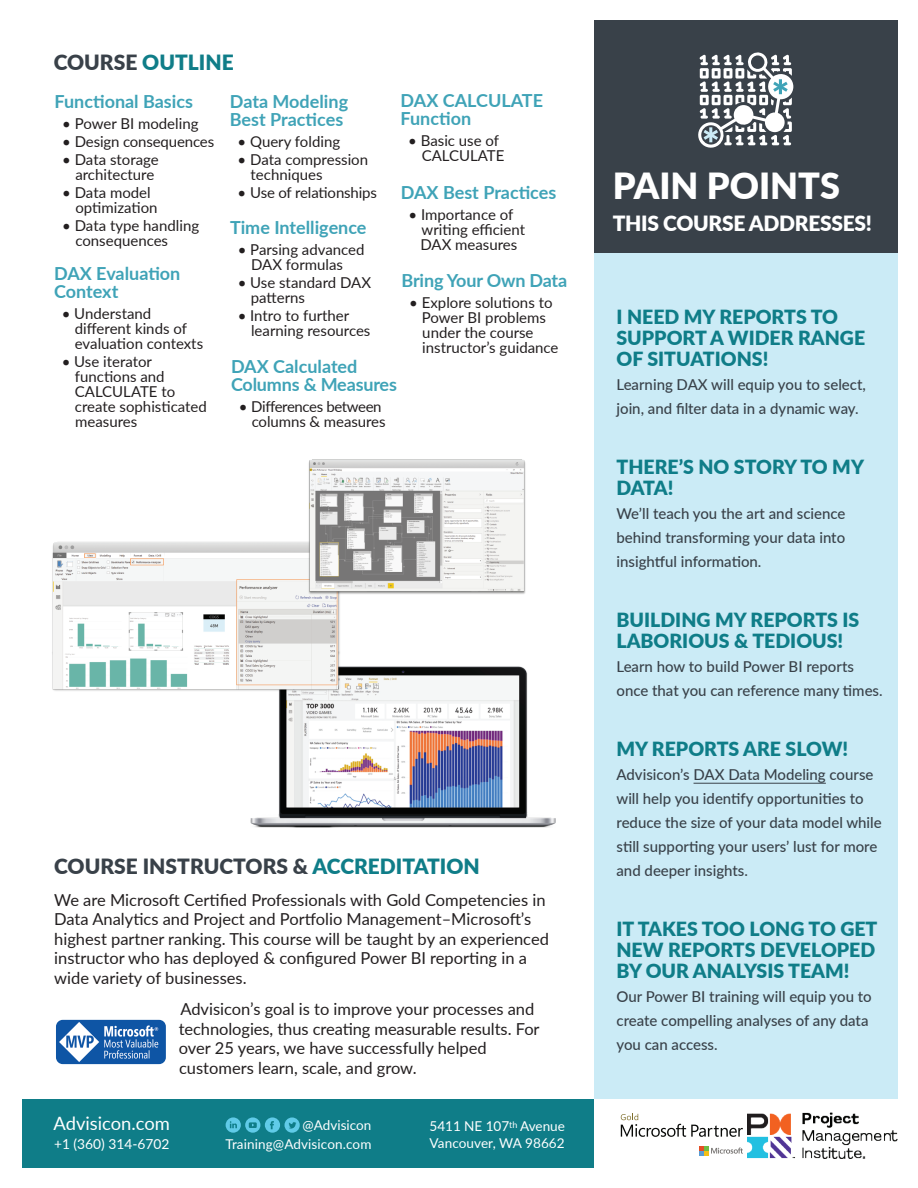
<style>
.page{position:relative;width:918px;height:1188px;background:#fff}
.page>*{position:absolute;margin:0;border:0;box-sizing:border-box;transform-origin:0 0}
.t1{font:900 36px "Lato";color:#fff}
.t2{font:900 21px "Lato";color:#394149}
.t3{font:900 21px "Lato";letter-spacing:-.015em;color:#fff}
.t4{font:900 21px "Lato";color:#0f7d88}
.t5{font:900 19.5px/21px "Lato";color:#0f7d88}
.t6{font:18.3px "Lato";color:#fff}
.t7{font:700 18px/18px "Lato";color:#3fa3b7}
.t8{font:16.5px/19.5px "Lato";color:#231f20}
.t9{font:15px/15px "Lato";color:#231f20}
.t10{font:500 15px/24px "Lato";color:#394149}
.t11{font:15px/15px "Lato";letter-spacing:-.025em;color:#231f20;text-align:right}
.t12{font:13.8px "Lato";color:#fff}
.t13{font:13.5px/19.5px "Lato";color:#fff;text-align:right}
.s1{color:#394149}
.s2{color:#0f7d88}
</style>
<div class="page">
<img style="left:747px;top:1112px;width:151px;height:46px">
<div style="left:594px;top:21px;width:304px;height:1077px;background:#cbebf6"></div>
<div style="left:22px;top:1099px;width:572px;height:69px;background:#0f7d88"></div>
<div style="left:265px;top:1117px;width:15px;height:16px;background:#60cbe8;border-radius:50%"></div>
<svg style="left:270px;top:1121px;width:4px;height:8px"></svg>
<div style="left:285px;top:1117px;width:15px;height:16px;background:#60cbe8;border-radius:50%"></div>
<svg style="left:289px;top:1122px;width:7px;height:7px"></svg>
<div style="left:245px;top:1117px;width:15px;height:16px;background:#60cbe8;border-radius:50%"></div>
<svg style="left:249px;top:1122px;width:8px;height:6px"></svg>
<svg style="left:226px;top:1117px;width:15px;height:16px"></svg>
<svg style="left:230px;top:1121px;width:7px;height:7px"></svg>
<svg style="left:699px;top:1146px;width:44px;height:9px"></svg>
<svg style="left:621px;top:1114px;width:122px;height:23px"></svg>
<div style="left:594px;top:21px;width:304px;height:232px;background:#394149"></div>
<img style="left:56px;top:1020px;width:110px;height:44px">
<svg style="left:698px;top:52px;width:95px;height:96px"></svg>
<img style="left:250px;top:666px;width:306px;height:161px">
<img style="left:52px;top:542px;width:291px;height:151px">
<img style="left:299px;top:459px;width:227px;height:158px">
<hr style="left:694px;top:783px;width:132px;height:1px;background:#394149">
<h2 class="t4" style="left:54px;top:47px;width:182px"><span class="s1">COURSE</span> OUTLINE</h2>
<p class="t7" style="left:55px;top:92px;width:140px">Functional Basics</p>
<p class="t9" style="left:62px;top:115px;width:138px">• Power BI modeling</p>
<p class="t9" style="left:62px;top:133px;width:153px">• Design consequences</p>
<p class="t9" style="left:62px;top:151px;width:98px;text-align:center">• Data storage architecture</p>
<p class="t9" style="left:75px;top:184px;width:84px;text-indent:-13px">• Data model optimization</p>
<p class="t9" style="left:75px;top:217px;width:125px;text-indent:-13px">• Data type handling consequences</p>
<p class="t7" style="left:54px;top:264px;width:128px">DAX Evaluation<br>Context</p>
<p class="t9" style="left:75px;top:306px;width:130px;text-indent:-13px">• Understand different kinds of evaluation contexts</p>
<p class="t9" style="left:75px;top:354px;width:133px;text-indent:-13px">• Use iterator functions and<br>CALCULATE to create sophisticated measures</p>
<p class="t7" style="left:230px;top:91px;width:120px">Data Modeling<br>Best Practices</p>
<p class="t9" style="left:238px;top:133px;width:104px">• Query folding</p>
<p class="t9" style="left:251px;top:151px;width:119px;text-indent:-13px">• Data compression techniques</p>
<p class="t9" style="left:238px;top:184px;width:141px">• Use of relationships</p>
<p class="t7" style="left:230px;top:218px;width:138px">Time Intelligence</p>
<p class="t9" style="left:238px;top:241px;width:128px;text-align:center">• Parsing advanced<br>DAX formulas</p>
<p class="t9" style="left:251px;top:274px;width:122px;text-indent:-13px">• Use standard DAX patterns</p>
<p class="t9" style="left:251px;top:307px;width:121px;text-indent:-13px">• Intro to further learning resources</p>
<p class="t7" style="left:401px;top:91px;width:144px">DAX CALCULATE<br>Function</p>
<p class="t9" style="left:422px;top:133px;width:84px;text-indent:-13px">• Basic use of<br>CALCULATE</p>
<p class="t7" style="left:401px;top:182px;width:157px">DAX Best Practices</p>
<p class="t9" style="left:420px;top:206px;width:106px;text-indent:-12px">• Importance of writing efficient<br>DAX measures</p>
<p class="t7" style="left:402px;top:270px;width:167px">Bring Your Own Data</p>
<p class="t9" style="left:422px;top:294px;width:138px;text-indent:-13px">• Explore solutions to<br>Power BI problems under the course instructor’s guidance</p>
<p class="t7" style="left:231px;top:356px;width:167px">DAX Calculated<br>Columns &amp; Measures</p>
<p class="t11" style="left:239px;top:398px;width:148px">• Differences between columns &amp; measures</p>
<h2 class="t2" style="left:54px;top:851px;width:427px">COURSE INSTRUCTORS &amp; <span class="s2">ACCREDITATION</span></h2>
<p class="t8" style="left:54px;top:889px;width:496px">We are Microsoft Certified Professionals with Gold Competencies in Data Analytics and Project and Portfolio Management–Microsoft’s highest partner ranking. This course will be taught by an experienced instructor who has deployed &amp; configured Power BI reporting in a wide variety of businesses.</p>
<p class="t8" style="left:179px;top:999px;width:362px">Advisicon’s goal is to improve your processes and technologies, thus creating measurable results. For over 25 years, we have successfully helped customers learn, scale, and grow.</p>
<p class="t6" style="left:54px;top:1110px;width:118px">Advisicon.com</p>
<p class="t12" style="left:54px;top:1134px;width:117px">+1 (360) 314-6702</p>
<p class="t13" style="left:225px;top:1115px;width:148px">@Advisicon<br>Training@Advisicon.com</p>
<p class="t13" style="left:430px;top:1118px;width:137px;line-height:16.4px;text-align:left">5411 NE 107<sup>th</sup> Avenue<br>Vancouver, WA 98662</p>
<h1 class="t1" style="left:613px;top:159px;width:229px">PAIN POINTS</h1>
<h2 class="t3" style="left:613px;top:207px;width:261px">THIS COURSE ADDRESSES!</h2>
<h3 class="t5" style="left:616px;top:305px;width:250px">I NEED MY REPORTS TO<br>SUPPORT A WIDER RANGE<br>OF SITUATIONS!</h3>
<p class="t10" style="left:616px;top:372px;width:251px">Learning DAX will equip you to select, join, and filter data in a dynamic way.</p>
<h3 class="t5" style="left:616px;top:455px;width:249px">THERE’S NO STORY TO MY<br>DATA!</h3>
<p class="t10" style="left:616px;top:501px;width:231px;text-align:justify">We’ll teach you the art and science behind transforming your data into insightful information.</p>
<h3 class="t5" style="left:616px;top:608px;width:244px">BUILDING MY REPORTS IS<br>LABORIOUS &amp; TEDIOUS!</h3>
<p class="t10" style="left:616px;top:654px;width:268px">Learn how to build Power BI reports once that you can reference many times.</p>
<h3 class="t5" style="left:616px;top:737px;width:233px">MY REPORTS ARE SLOW!</h3>
<p class="t10" style="left:616px;top:762px;width:267px">Advisicon’s DAX Data Modeling course will help you identify opportunities to reduce the size of your data model while still supporting your users’ lust for more and deeper insights.</p>
<h3 class="t5" style="left:616px;top:917px;width:263px;text-align:justify">IT TAKES TOO LONG TO GET NEW REPORTS DEVELOPED BY OUR ANALYSIS TEAM!</h3>
<p class="t10" style="left:616px;top:984px;width:257px">Our Power BI training will equip you to create compelling analyses of any data you can access.</p>
</div>
